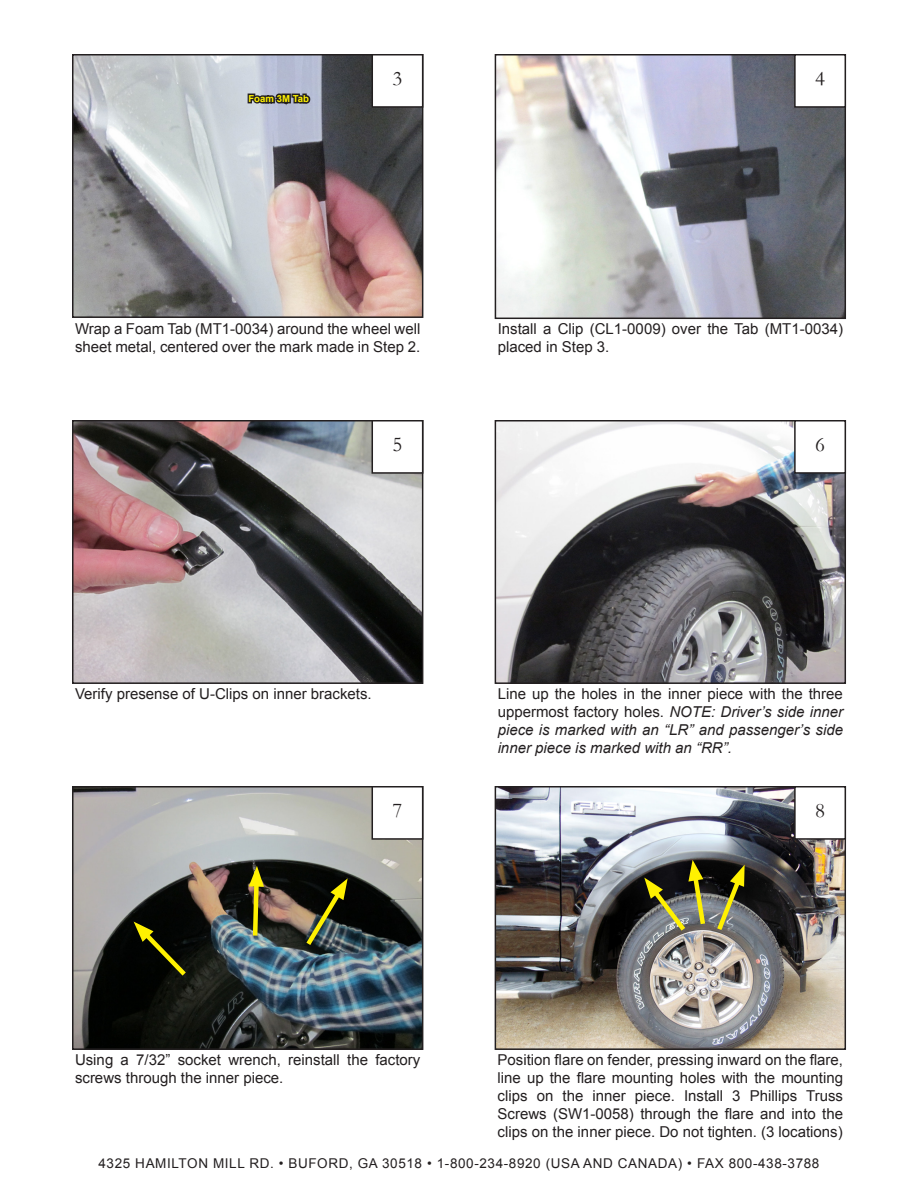
<style>
.page{position:relative;width:918px;height:1188px;background:#fff}
.page>*{position:absolute;margin:0;border:0;box-sizing:border-box;transform-origin:0 0}
.t1{font:21px "Garamond";color:#231f20}
.t2{font:15px/18px "Arial";color:#231f20}
.t3{font:italic 15px/18px "Arial";color:#231f20;text-align:justify}
.t4{font:13.5px "Arial";letter-spacing:.045em;color:#231f20}
.t5{font:700 9.6px "Arial";color:#fff101}
.s1{font-style:normal}
</style>
<div class="page">
<img style="left:75px;top:423px;width:345px;height:258px">
<div style="left:72px;top:420px;width:351px;height:264px;border:2px solid #231f20"></div>
<div style="left:372px;top:421px;width:51px;height:52px;background:#fff"></div>
<div style="left:372px;top:420px;width:51px;height:54px;border:2px solid #231f20"></div>
<img style="left:75px;top:57px;width:345px;height:258px">
<div style="left:72px;top:54px;width:351px;height:264px;border:2px solid #231f20"></div>
<div style="left:372px;top:55px;width:51px;height:52px;background:#fff"></div>
<div style="left:372px;top:54px;width:51px;height:54px;border:2px solid #231f20"></div>
<img style="left:498px;top:57px;width:345px;height:259px">
<div style="left:495px;top:54px;width:351px;height:265px;border:2px solid #231f20"></div>
<div style="left:795px;top:55px;width:50px;height:52px;background:#fff"></div>
<div style="left:794px;top:54px;width:52px;height:54px;border:2px solid #231f20"></div>
<img style="left:498px;top:423px;width:345px;height:258px">
<div style="left:495px;top:420px;width:351px;height:264px;border:2px solid #231f20"></div>
<div style="left:795px;top:421px;width:50px;height:52px;background:#fff"></div>
<div style="left:794px;top:420px;width:52px;height:54px;border:2px solid #231f20"></div>
<img style="left:75px;top:789px;width:345px;height:258px">
<div style="left:72px;top:786px;width:351px;height:264px;border:2px solid #231f20"></div>
<div style="left:372px;top:787px;width:51px;height:52px;background:#fff"></div>
<div style="left:372px;top:786px;width:51px;height:54px;border:2px solid #231f20"></div>
<svg style="left:134px;top:922px;width:57px;height:58px;background:#212103"></svg>
<svg style="left:302px;top:878px;width:46px;height:72px;background:#444728"></svg>
<svg style="left:249px;top:866px;width:15px;height:74px"></svg>
<img style="left:498px;top:789px;width:345px;height:258px">
<div style="left:495px;top:786px;width:351px;height:264px;border:2px solid #231f20"></div>
<div style="left:795px;top:787px;width:50px;height:52px;background:#fff"></div>
<div style="left:794px;top:786px;width:52px;height:54px;border:2px solid #231f20"></div>
<img style="left:644px;top:860px;width:102px;height:76px">
<svg style="left:246px;top:72px;width:67px;height:39px;background:#9da1b1"></svg>
<p class="t5" style="left:248px;top:92px;width:62px">Foam 3M Tab</p>
<p class="t1" style="left:393px;top:66px;width:11px">3</p>
<p class="t1" style="left:815px;top:66px;width:11px">4</p>
<p class="t2" style="left:75px;top:320px;width:347px">Wrap a Foam Tab (MT1-0034) around the wheel well sheet metal, centered over the mark made in Step 2.</p>
<p class="t1" style="left:393px;top:432px;width:11px">5</p>
<p class="t2" style="left:498px;top:320px;width:347px">Install a Clip (CL1-0009) over the Tab (MT1-0034) placed in Step 3.</p>
<p class="t1" style="left:815px;top:432px;width:11px">6</p>
<p class="t2" style="left:75px;top:685px;width:298px">Verify presense of U-Clips on inner brackets.</p>
<p class="t1" style="left:393px;top:798px;width:11px">7</p>
<p class="t3" style="left:498px;top:685px;width:347px"><span class="s1">Line up the holes in the inner piece with the three uppermost factory holes.</span> NOTE: Driver’s side inner piece is marked with an “LR” and passenger’s side inner piece is marked with an “RR”.</p>
<p class="t1" style="left:815px;top:798px;width:11px">8</p>
<p class="t2" style="left:75px;top:1051px;width:347px">Using a 7/32” socket wrench, reinstall the factory screws through the inner piece.</p>
<p class="t2" style="left:498px;top:1051px;width:347px;text-align:justify">Position flare on fender, pressing inward on the flare, line up the flare mounting holes with the mounting clips on the inner piece. Install 3 Phillips Truss Screws (SW1-0058) through the flare and into the clips on the inner piece. Do not tighten. (3 locations)</p>
<p class="t4" style="left:99px;top:1154px;width:722px">4325 HAMILTON MILL RD. • BUFORD, GA 30518 • 1-800-234-8920 (USA AND CANADA) • FAX 800-438-3788</p>
</div>
